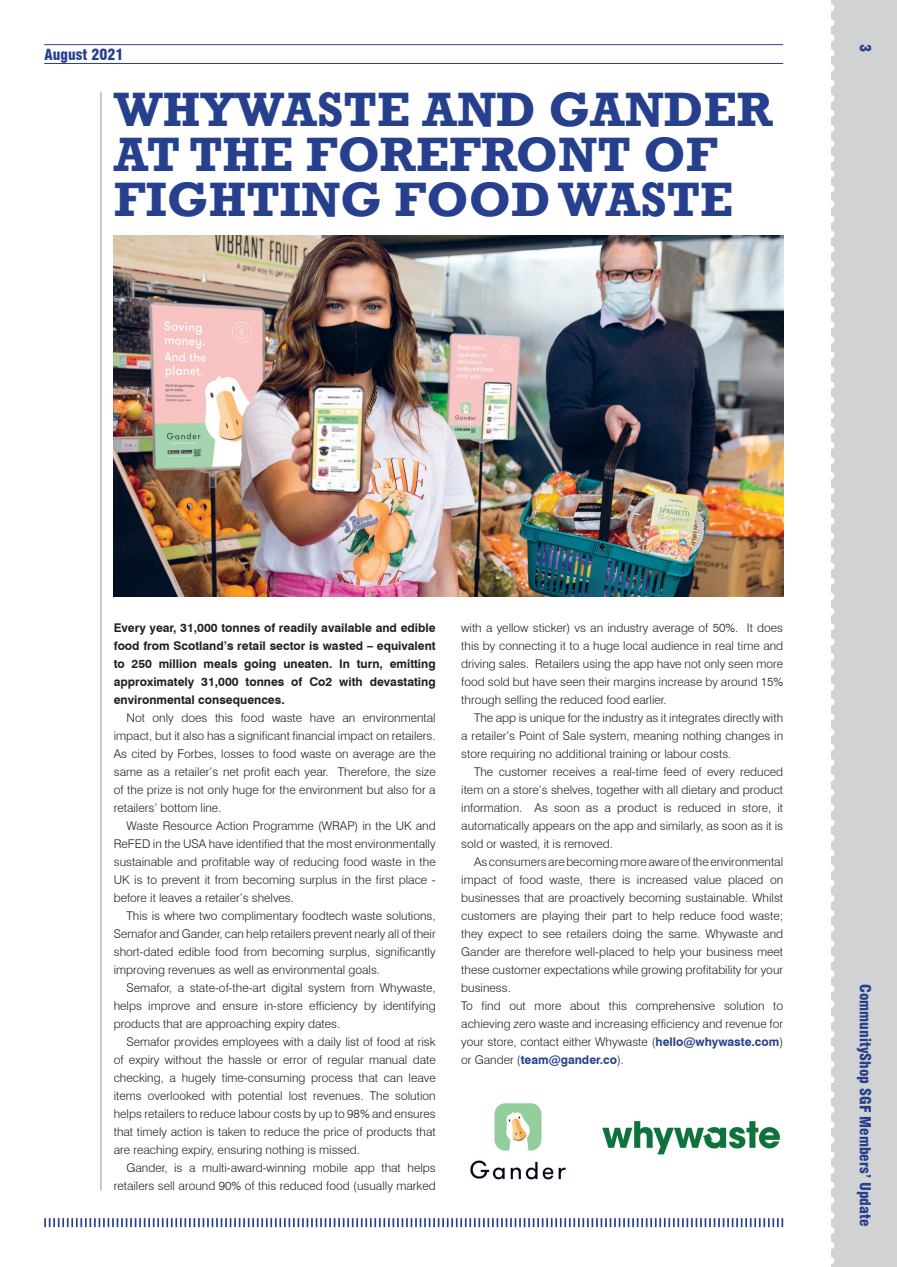
<style>
.page{position:relative;width:897px;height:1267px;background:#fff}
.page>*{position:absolute;margin:0;border:0;box-sizing:border-box;transform-origin:0 0}
.t1{font:700 49.5px/45px "Rockwell";color:#27408e}
.t2{font:900 condensed 15px "Swiss 721 BT";color:#27408e}
.t3{font:300 12px/18px "Swiss 721 BT";color:#231f20;text-align:justify}
.t4{font:700 12px/18px "Swiss 721 BT";color:#231f20;text-align:justify}
.s1{font-weight:700;color:#27408e}
</style>
<div class="page">
<hr style="left:101px;top:92px;width:1px;height:1098px;background:#939598">
<svg style="left:44px;top:1218px;width:739px;height:8px"></svg>
<hr style="left:44px;top:44px;width:739px;height:1px;background:#27408e">
<hr style="left:44px;top:63px;width:739px;height:1px;background:#27408e">
<img style="left:470px;top:1103px;width:96px;height:77px">
<img style="left:602px;top:1121px;width:178px;height:34px">
<img style="left:114px;top:236px;width:669px;height:360px">
<div style="left:831px;top:0;width:66px;height:1267px;background:#d1d2d4"></div>
<p class="t2" style="left:44px;top:45px;width:81px">August 2021</p>
<h1 class="t1" style="left:114px;top:87px;width:660px">WHYWASTE AND GANDER<br>AT THE FOREFRONT OF<br>FIGHTING FOOD WASTE</h1>
<p class="t2" style="left:874px;top:44px;width:10px;rotate:90deg">3</p>
<p class="t4" style="left:114px;top:618px;width:323px">Every year, 31,000 tonnes of readily available and edible food from Scotland’s retail sector is wasted – equivalent to 250 million meals going uneaten. In turn, emitting approximately 31,000 tonnes of Co2 with devastating environmental consequences.</p>
<p class="t3" style="left:114px;top:708px;width:323px;text-indent:13px">Not only does this food waste have an environmental impact, but it also has a significant financial impact on retailers.<br>As cited by Forbes, losses to food waste on average are the same as a retailer’s net profit each year. Therefore, the size of the prize is not only huge for the environment but also for a retailers’ bottom line.</p>
<p class="t3" style="left:114px;top:816px;width:323px;text-indent:13px">Waste Resource Action Programme (WRAP) in the UK and ReFED in the USA have identified that the most environmentally sustainable and profitable way of reducing food waste in the UK is to prevent it from becoming surplus in the first place - before it leaves a retailer’s shelves.</p>
<p class="t3" style="left:114px;top:906px;width:323px;text-indent:13px">This is where two complimentary foodtech waste solutions, Semafor and Gander, can help retailers prevent nearly all of their short-dated edible food from becoming surplus, significantly improving revenues as well as environmental goals.</p>
<p class="t3" style="left:114px;top:978px;width:323px;text-indent:13px">Semafor, a state-of-the-art digital system from Whywaste, helps improve and ensure in-store efficiency by identifying products that are approaching expiry dates.</p>
<p class="t3" style="left:114px;top:1032px;width:323px;text-indent:13px">Semafor provides employees with a daily list of food at risk of expiry without the hassle or error of regular manual date checking, a hugely time-consuming process that can leave items overlooked with potential lost revenues. The solution helps retailers to reduce labour costs by up to 98% and ensures that timely action is taken to reduce the price of products that are reaching expiry, ensuring nothing is missed.</p>
<p class="t3" style="left:114px;top:1158px;width:323px;text-align:right">Gander, is a multi-award-winning mobile app that helps retailers sell around 90% of this reduced food (usually marked</p>
<p class="t3" style="left:461px;top:618px;width:323px">with a yellow sticker) vs an industry average of 50%. It does this by connecting it to a huge local audience in real time and driving sales. Retailers using the app have not only seen more food sold but have seen their margins increase by around 15% through selling the reduced food earlier.</p>
<p class="t3" style="left:461px;top:708px;width:323px;text-indent:13px">The app is unique for the industry as it integrates directly with a retailer’s Point of Sale system, meaning nothing changes in store requiring no additional training or labour costs.</p>
<p class="t3" style="left:461px;top:762px;width:323px;text-indent:13px">The customer receives a real-time feed of every reduced item on a store’s shelves, together with all dietary and product information. As soon as a product is reduced in store, it automatically appears on the app and similarly, as soon as it is sold or wasted, it is removed.</p>
<p class="t3" style="left:461px;top:852px;width:323px;text-align:left;text-indent:13px">As consumers are becoming more aware of the environmental impact of food waste, there is increased value placed on businesses that are proactively becoming sustainable. Whilst customers are playing their part to help reduce food waste; they expect to see retailers doing the same. Whywaste and Gander are therefore well-placed to help your business meet these customer expectations while growing profitability for your business.<br>To find out more about this comprehensive solution to achieving zero waste and increasing efficiency and revenue for your store, contact either Whywaste (<span class="s1">hello@whywaste.com</span>) or Gander (<span class="s1">team@gander.co</span>).</p>
<p class="t2" style="left:874px;top:983px;width:244px;rotate:90deg">CommunityShop SGF Members’ Update</p>
</div>
